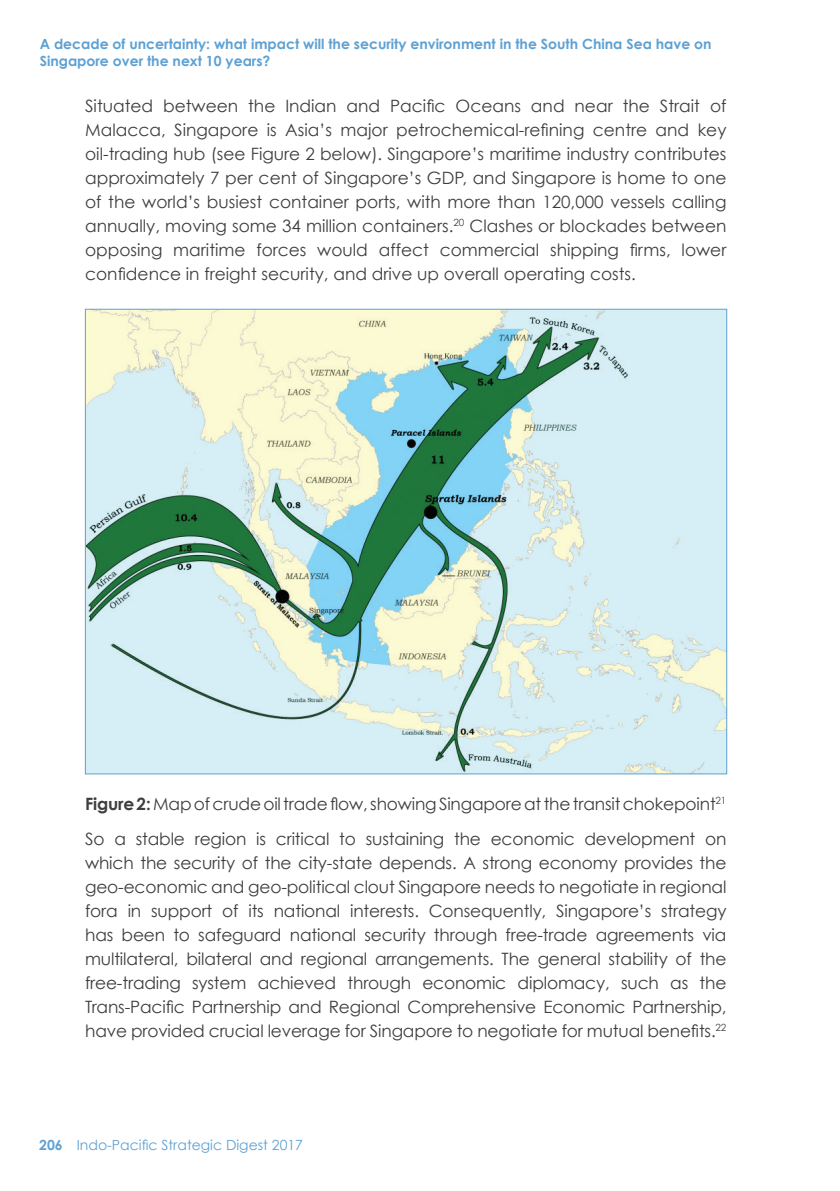
<style>
.page{position:relative;width:840px;height:1191px;background:#fff}
.page>*{position:absolute;margin:0;border:0;box-sizing:border-box;transform-origin:0 0}
.t1{font:17px/24px "Century Gothic";letter-spacing:-.01em;color:#3e3e3f;text-align:justify}
.t2{font:700 14px/16.8px "Century Gothic";color:#5da1d4}
.t3{font:14px "Century Gothic";color:#5da1d4}
.s1{font-weight:700}
</style>
<div class="page">
<img style="left:87px;top:311px;width:637px;height:461px">
<p class="t2" style="left:40px;top:35px;width:673px">A decade of uncertainty: what impact will the security environment in the South China Sea have on<br>Singapore over the next 10 years?</p>
<p class="t1" style="left:85px;top:94px;width:642px">Situated between the Indian and Pacific Oceans and near the Strait of Malacca, Singapore is Asia’s major petrochemical-refining centre and key oil-trading hub (see Figure 2 below). Singapore’s maritime industry contributes approximately 7 per cent of Singapore’s GDP, and Singapore is home to one of the world’s busiest container ports, with more than 120,000 vessels calling annually, moving some 34 million containers.<sup>20</sup> Clashes or blockades between opposing maritime forces would affect commercial shipping firms, lower confidence in freight security, and drive up overall operating costs.</p>
<p class="t1" style="left:85px;top:785px;width:642px;line-height:35.4px"><span class="s1">Figure 2:</span> Map of crude oil trade flow, showing Singapore at the transit chokepoint<sup>21<br></sup>So a stable region is critical to sustaining the economic development on</p>
<p class="t1" style="left:85px;top:850px;width:642px">which the security of the city-state depends. A strong economy provides the geo-economic and geo-political clout Singapore needs to negotiate in regional fora in support of its national interests. Consequently, Singapore’s strategy has been to safeguard national security through free-trade agreements via multilateral, bilateral and regional arrangements. The general stability of the free-trading system achieved through economic diplomacy, such as the Trans-Pacific Partnership and Regional Comprehensive Economic Partnership, have provided crucial leverage for Singapore to negotiate for mutual benefits.<sup>22</sup></p>
<p class="t3" style="left:39px;top:1136px;width:265px"><span class="s1">206</span> Indo-Pacific Strategic Digest 2017</p>
</div>
